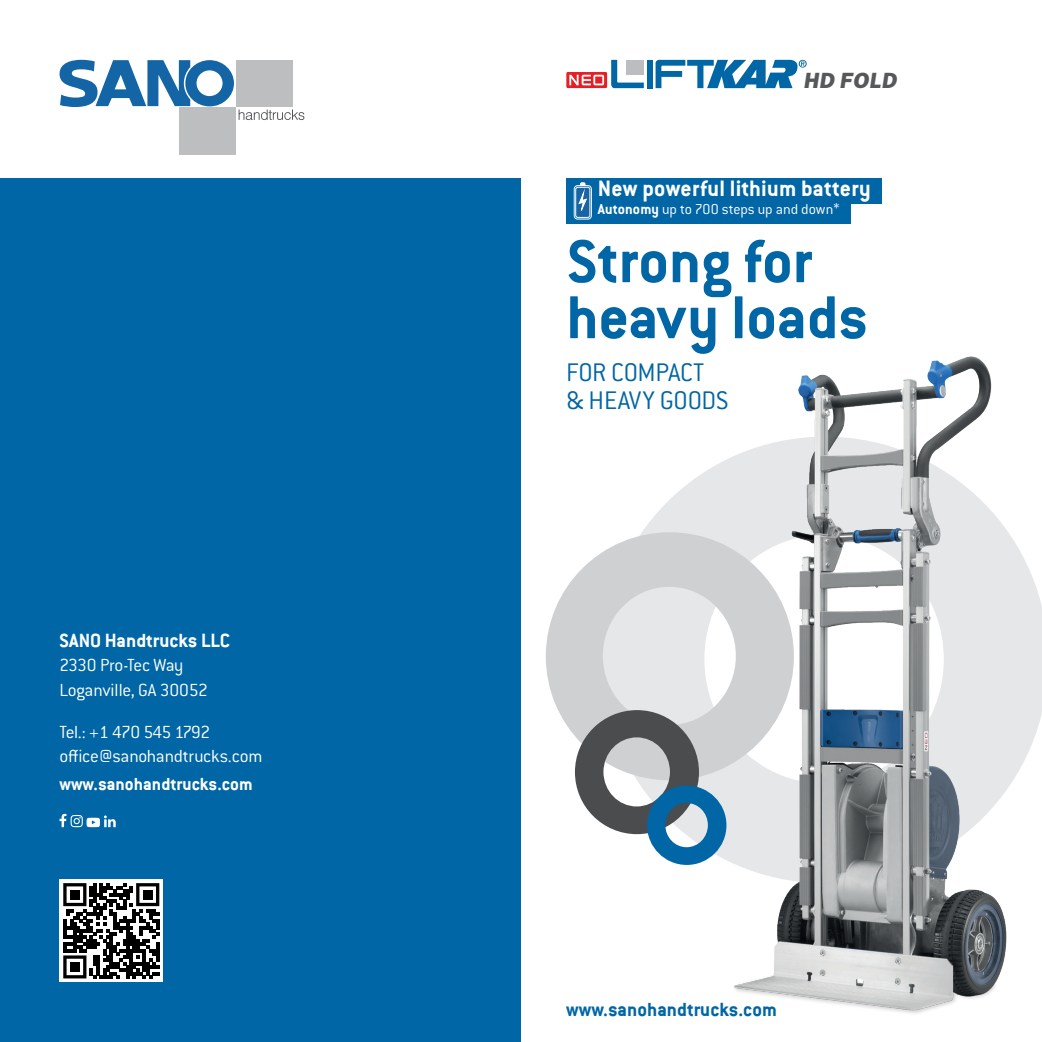
<style>
.page{position:relative;width:1042px;height:1042px;background:#fff}
.page>*{position:absolute;margin:0;border:0;box-sizing:border-box;transform-origin:0 0}
.t1{font:700 66.5px "Conduit ITC Pro";color:#0166a5}
.t2{font:300 28px/28px "Conduit ITC Pro";letter-spacing:-.015em;color:#0166a5}
.t3{font:700 24.5px "Conduit ITC Pro";letter-spacing:.01em;color:#fff}
.t4{font:700 21px "Conduit ITC";color:#0166a5}
.t5{font:700 21px "Conduit ITC";color:#fff}
.t6{font:italic 900 21px "Public Sans";color:#57585a}
.t7{font:300 19.25px "Conduit ITC Pro";letter-spacing:-.015em;color:#fff}
.t8{font:700 19.25px "Conduit ITC";color:#fff}
.t9{font:300 19.25px "Conduit ITC Pro";letter-spacing:-.045em;color:#fff}
.t10{font:300 15.75px "Conduit ITC Pro";letter-spacing:-.01em;color:#fff}
.s1{font-weight:700}
</style>
<div class="page">
<div style="left:0;top:179px;width:521px;height:863px;background:#0166a5"></div>
<svg style="left:566px;top:60px;width:78px;height:28px"></svg>
<div style="left:647px;top:60px;width:6px;height:28px;background:#0166a5"></div>
<svg style="left:655px;top:60px;width:151px;height:28px"></svg>
<div style="left:626px;top:60px;width:18px;height:14px;background:#bcbdc0"></div>
<svg style="left:642px;top:473px;width:400px;height:291px;fill:#e6e7e9"></svg>
<svg style="left:546px;top:532px;width:158px;height:204px;background:#dedfe1"></svg>
<svg style="left:575px;top:710px;width:129px;height:155px"></svg>
<img style="left:704px;top:356px;width:318px;height:658px">
<div style="left:566px;top:202px;width:284px;height:21px;background:#0166a5"></div>
<div style="left:566px;top:179px;width:315px;height:25px;background:#0166a5"></div>
<svg style="left:574px;top:182px;width:18px;height:38px"></svg>
<svg style="left:60px;top:814px;width:56px;height:13px"></svg>
<div style="left:60px;top:879px;width:103px;height:103px;background:#fff"></div>
<svg style="left:63px;top:883px;width:96px;height:95px"></svg>
<div style="left:70px;top:962px;width:10px;height:10px;background:#000001"></div>
<div style="left:179px;top:107px;width:57px;height:48px;background:#bcbebf"></div>
<svg style="left:60px;top:60px;width:244px;height:60px"></svg>
<p class="t5" style="left:60px;top:628px;width:172px">SANO Handtrucks LLC</p>
<p class="t7" style="left:60px;top:655px;width:125px">2330 Pro-Tec Way</p>
<p class="t7" style="left:60px;top:679px;width:150px">Loganville, GA 30052</p>
<p class="t9" style="left:60px;top:721px;width:152px">Tel.: +1 470 545 1792</p>
<p class="t7" style="left:60px;top:746px;width:204px">office@sanohandtrucks.com</p>
<p class="t8" style="left:60px;top:773px;width:195px">www.sanohandtrucks.com</p>
<p class="t6" style="left:804px;top:64px;width:95px">HD FOLD</p>
<p class="t3" style="left:598px;top:174px;width:274px">New powerful lithium battery</p>
<p class="t10" style="left:598px;top:200px;width:243px"><span class="s1">Autonomy</span> up to 700 steps up and down*</p>
<p class="t1" style="left:566px;top:223px;width:248px">Strong for</p>
<p class="t1" style="left:566px;top:279px;width:304px">heavy loads</p>
<p class="t2" style="left:566px;top:359px;width:164px">FOR COMPACT &amp; HEAVY GOODS</p>
<p class="t4" style="left:566px;top:996px;width:212px">www.sanohandtrucks.com</p>
</div>
